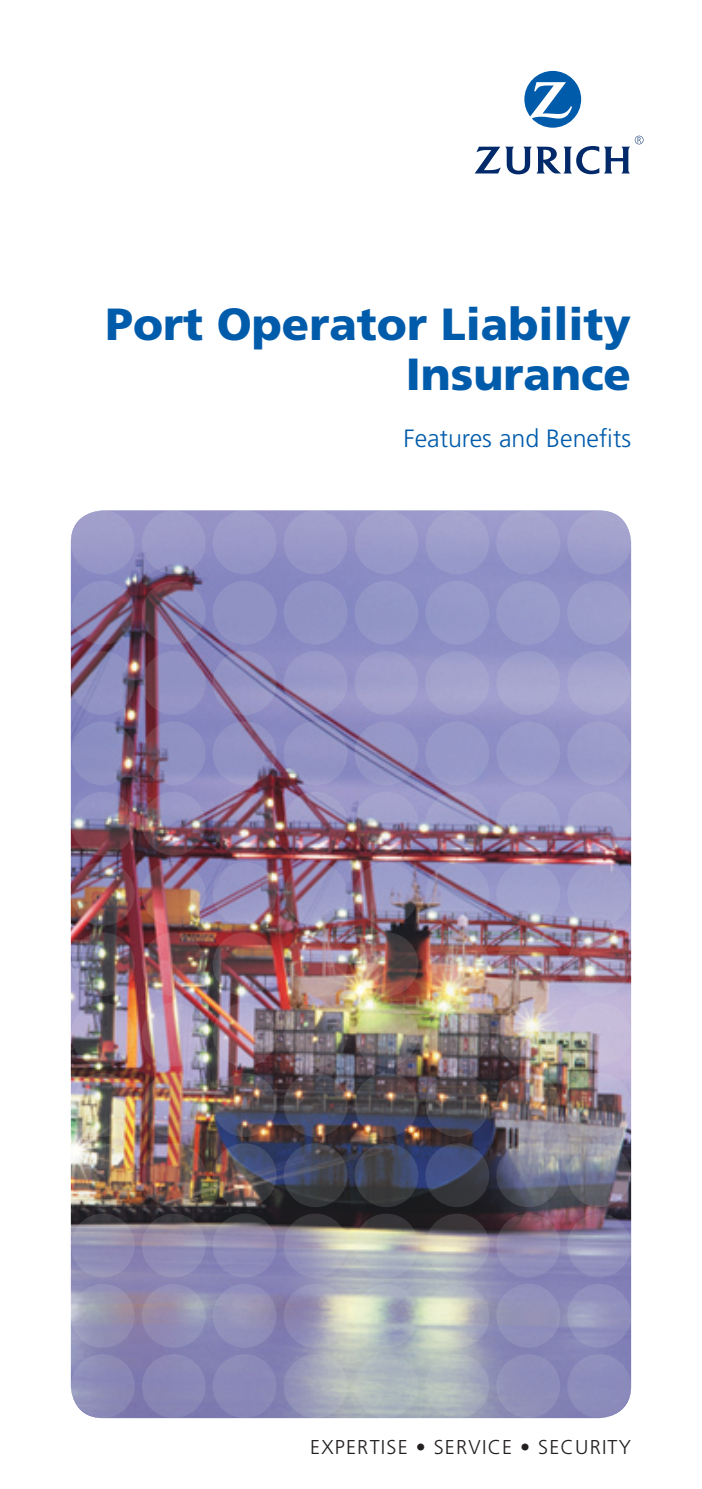
<style>
.page{position:relative;width:702px;height:1489px;background:#fff}
.page>*{position:absolute;margin:0;border:0;box-sizing:border-box;transform-origin:0 0}
.t1{font:900 45px/50px "Frutiger";color:#005bab;text-align:right}
.t2{font:300 25px "Frutiger";color:#005bab}
.t3{font:300 20px "Frutiger";letter-spacing:.06em;color:#231f20}
</style>
<div class="page">
<svg style="left:524px;top:71px;width:57px;height:57px"></svg>
<svg style="left:474px;top:136px;width:169px;height:38px"></svg>
<img style="left:71px;top:510px;width:560px;height:907px">
<p class="t1" style="left:105px;top:298px;width:527px">Port Operator Liability<br>Insurance</p>
<p class="t2" style="left:403px;top:424px;width:229px">Features and Benefits</p>
<p class="t3" style="left:310px;top:1435px;width:322px">EXPERTISE • SERVICE • SECURITY</p>
</div>
